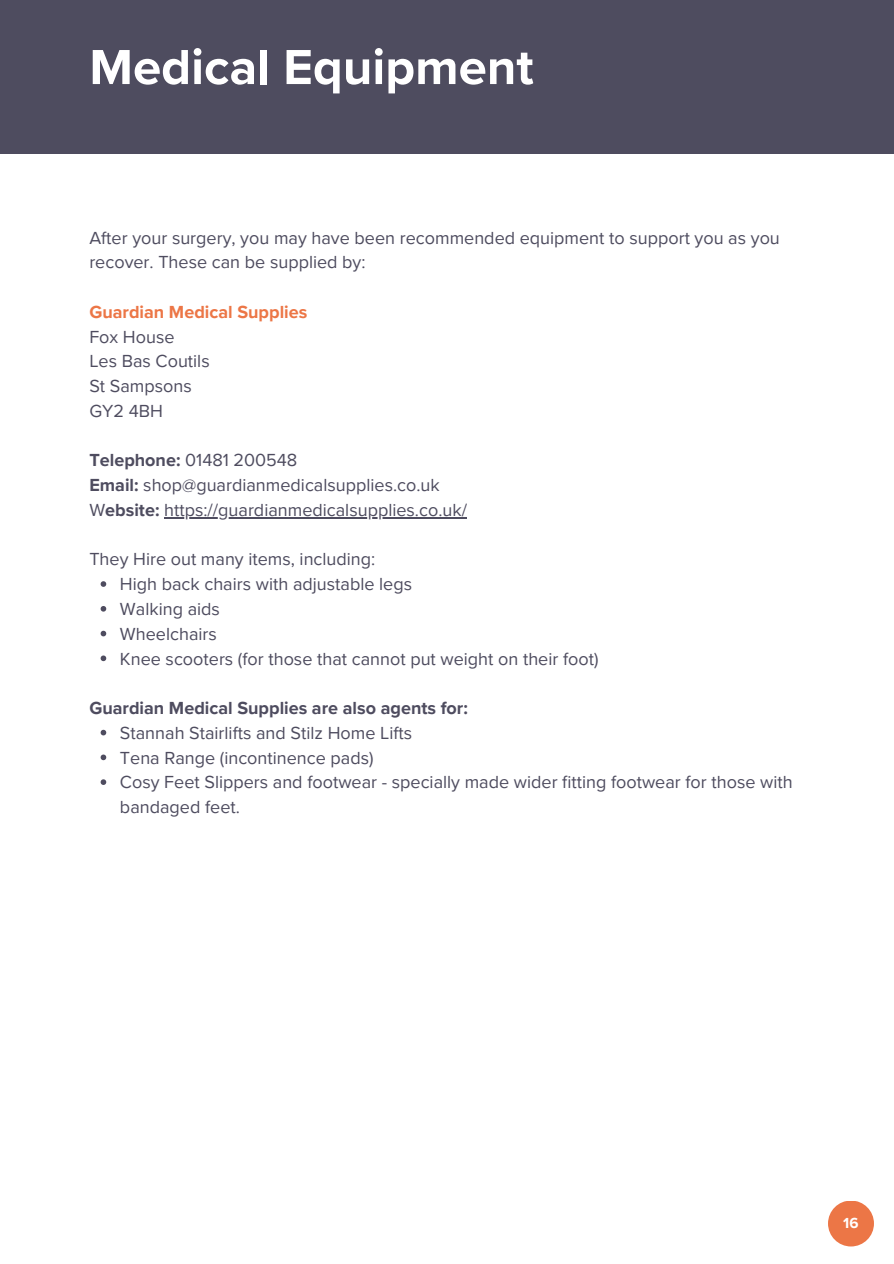
<style>
.page{position:relative;width:894px;height:1264px;background:#fff}
.page>*{position:absolute;margin:0;border:0;box-sizing:border-box;transform-origin:0 0}
.t1{font:700 51px "Proxima Nova";color:#fff}
.t2{font:18px/24.8px "Proxima Nova";color:#4e4c5f}
.t3{font:700 18px "Proxima Nova";color:#4e4c5f}
.t4{font:700 18px "Proxima Nova";color:#ec7646}
.t5{font:700 15px "Proxima Nova";color:#fff}
.s1{font-weight:700}
</style>
<div class="page">
<div style="left:0;top:0;width:893px;height:153px;background:#4e4c5f"></div>
<div style="left:827px;top:1200px;width:46px;height:46px;background:#ec7646;border-radius:50%"></div>
<hr style="left:164px;top:517px;width:303px;height:1px;background:#4e4c5f">
<svg style="left:101px;top:581px;width:5px;height:6px"></svg>
<svg style="left:101px;top:606px;width:5px;height:5px"></svg>
<svg style="left:101px;top:630px;width:5px;height:6px"></svg>
<svg style="left:101px;top:655px;width:5px;height:6px"></svg>
<svg style="left:101px;top:729px;width:5px;height:6px"></svg>
<svg style="left:101px;top:754px;width:5px;height:6px"></svg>
<svg style="left:101px;top:779px;width:5px;height:6px"></svg>
<p class="t1" style="left:89px;top:37px;width:445px">Medical Equipment</p>
<p class="t2" style="left:89px;top:225px;width:691px">After your surgery, you may have been recommended equipment to support you as you recover. These can be supplied by:</p>
<p class="t4" style="left:89px;top:301px;width:219px">Guardian Medical Supplies</p>
<p class="t2" style="left:89px;top:324px;width:122px">Fox House<br>Les Bas Coutils<br>St Sampsons<br>GY2 4BH</p>
<p class="t2" style="left:89px;top:448px;width:379px"><span class="s1">Telephone:</span> 01481 200548<br><span class="s1">Email:</span> shop@guardianmedicalsupplies.co.uk<br>W<span class="s1">ebsite:</span> https://guardianmedicalsupplies.co.uk/</p>
<p class="t2" style="left:120px;top:547px;width:480px;text-indent:-31px">They Hire out many items, including:<br>High back chairs with adjustable legs<br>Walking aids<br>Wheelchairs<br>Knee scooters (for those that cannot put weight on their foot)</p>
<p class="t3" style="left:89px;top:697px;width:380px">Guardian Medical Supplies are also agents for:</p>
<p class="t2" style="left:120px;top:720px;width:674px">Stannah Stairlifts and Stilz Home Lifts<br>Tena Range (incontinence pads)<br>Cosy Feet Slippers and footwear - specially made wider fitting footwear for those with bandaged feet.</p>
<h1 class="t5" style="left:843px;top:1213px;width:17px">16</h1>
</div>
